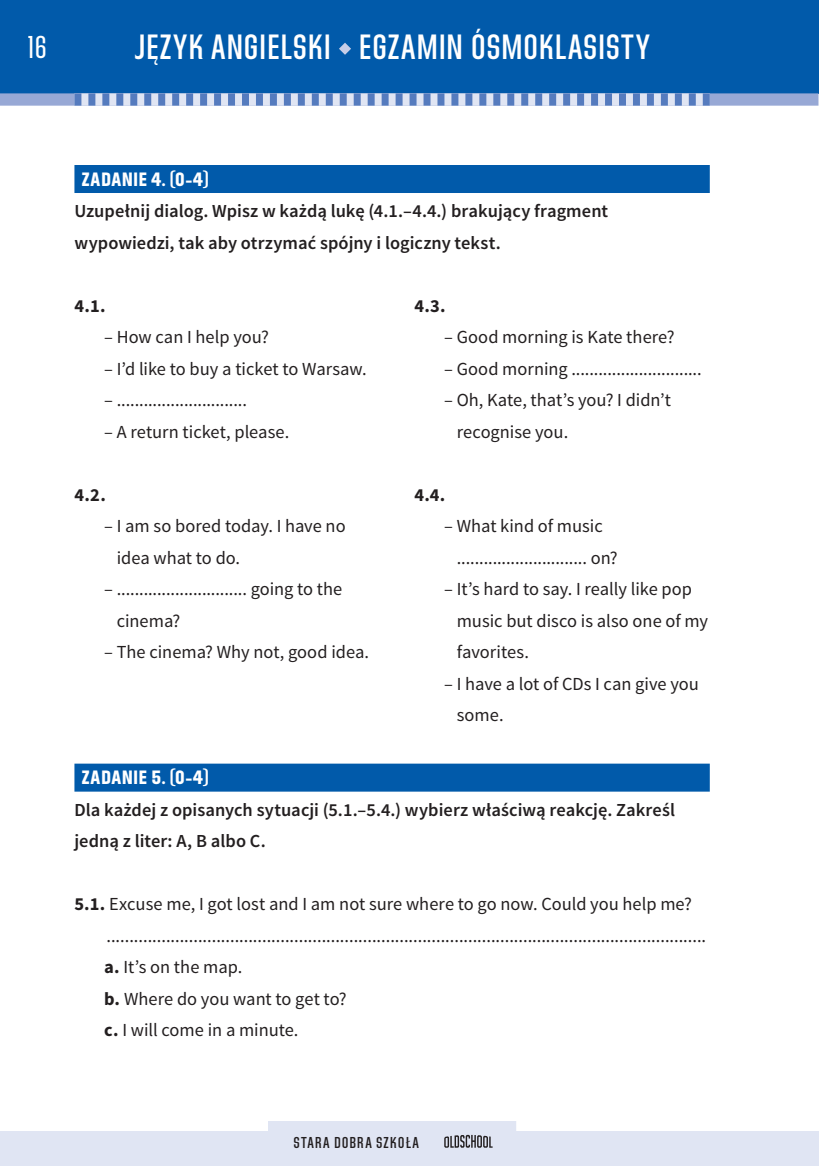
<style>
.page{position:relative;width:819px;height:1166px;background:#fff}
.page>*{position:absolute;margin:0;border:0;box-sizing:border-box;transform-origin:0 0}
.t1{font:500 35px "Directors Gothic 250";letter-spacing:.015em;color:#fff}
.t2{font:31.5px "Directors Gothic 250";color:#fff}
.zadanie_numer{font:700 19.25px "Directors Gothic 250";letter-spacing:.03em;color:#fff}
.zadanie_tekst{font:18.38px/31.5px "Source Sans Pro";color:#231f20}
.zadanie_tresc{font:600 18.38px/31.5px "Source Sans Pro";color:#231f20}
.zadanie_tekst_z_punk{font:18.38px "Source Sans Pro";color:#231f20}
.tekst_bez_wciecia_pu{font:18.38px "Source Sans Pro";color:#231f20}
.tekst_bez_wciecia_pu-2{font:700 18.38px "Source Sans Pro";color:#231f20}
.zadanie_tekst_z_punk-2{font:700 18.38px "Source Sans Pro";color:#231f20}
.t3{font:500 15.75px "Directors Gothic 250";letter-spacing:.065em;color:#231f20}
.s1{font-weight:700}
</style>
<div class="page">
<div style="left:0;top:0;width:818px;height:94px;background:#015aaa"></div>
<svg style="left:339px;top:43px;width:12px;height:12px"></svg>
<div style="left:0;top:93px;width:818px;height:13px;background:#97a8d5"></div>
<div style="left:0;top:1131px;width:819px;height:35px;background:#e0e5f3"></div>
<svg style="left:74px;top:93px;width:635px;height:13px;background:#9aafd8"></svg>
<div style="left:268px;top:1121px;width:248px;height:12px;background:#e0e5f3"></div>
<svg style="left:444px;top:1135px;width:48px;height:12px"></svg>
<svg style="left:818px;top:93px;width:1px;height:13px"></svg>
<div style="left:74px;top:165px;width:635px;height:28px;background:#015aaa"></div>
<div style="left:74px;top:763px;width:635px;height:28px;background:#015aaa"></div>
<h2 class="t2" style="left:27px;top:30px;width:21px">16</h2>
<h1 class="t1" style="left:135px;top:28px;width:516px">JĘZYK ANGIELSKI EGZAMIN ÓSMOKLASISTY</h1>
<p class="zadanie_numer" style="left:82px;top:169px;width:128px">ZADANIE 4. (0-4)</p>
<p class="zadanie_tresc" style="left:74px;top:196px;width:535px">Uzupełnij dialog. Wpisz w każdą lukę (4.1.–4.4.) brakujący fragment wypowiedzi, tak aby otrzymać spójny i logiczny tekst.</p>
<p class="tekst_bez_wciecia_pu-2" style="left:74px;top:294px;width:33px">4.1.</p>
<p class="zadanie_tekst" style="left:104px;top:321px;width:166px">– How can I help you?</p>
<p class="zadanie_tekst" style="left:104px;top:353px;width:264px">– I’d like to buy a ticket to Warsaw.</p>
<p class="zadanie_tekst" style="left:104px;top:384px;width:144px">– .............................</p>
<p class="zadanie_tekst" style="left:104px;top:416px;width:186px">– A return ticket, please.</p>
<p class="tekst_bez_wciecia_pu-2" style="left:74px;top:483px;width:33px">4.2.</p>
<p class="zadanie_tekst" style="left:117px;top:510px;width:230px;text-indent:-13px">– I am so bored today. I have no idea what to do.</p>
<p class="zadanie_tekst" style="left:117px;top:573px;width:227px;text-indent:-13px">– ............................. going to the cinema?</p>
<p class="zadanie_tekst" style="left:104px;top:636px;width:266px">– The cinema? Why not, good idea.</p>
<p class="zadanie_tekst_z_punk-2" style="left:414px;top:294px;width:33px">4.3.</p>
<p class="zadanie_tekst" style="left:444px;top:321px;width:232px">– Good morning is Kate there?</p>
<p class="zadanie_tekst" style="left:444px;top:353px;width:259px">– Good morning .............................</p>
<p class="zadanie_tekst" style="left:457px;top:384px;width:216px;text-indent:-13px">– Oh, Kate, that’s you? I didn’t recognise you.</p>
<p class="zadanie_tekst_z_punk-2" style="left:414px;top:483px;width:32px">4.4.</p>
<p class="zadanie_tekst" style="left:457px;top:510px;width:162px;text-indent:-13px">– What kind of music ............................. on?</p>
<p class="zadanie_tekst" style="left:457px;top:573px;width:253px;text-indent:-13px">– It’s hard to say. I really like pop music but disco is also one of my favorites.</p>
<p class="zadanie_tekst" style="left:457px;top:668px;width:244px;text-indent:-13px">– I have a lot of CDs I can give you some.</p>
<p class="zadanie_numer" style="left:82px;top:767px;width:128px">ZADANIE 5. (0-4)</p>
<p class="zadanie_tresc" style="left:74px;top:794px;width:602px">Dla każdej z opisanych sytuacji (5.1.–5.4.) wybierz właściwą reakcję. Zakreśl jedną z liter: A, B albo C.</p>
<p class="tekst_bez_wciecia_pu" style="left:74px;top:893px;width:619px"><span class="s1">5.1.</span> Excuse me, I got lost and I am not sure where to go now. Could you help me?</p>
<p class="zadanie_tekst_z_punk" style="left:106px;top:924px;width:601px">...................................................................................................................................</p>
<p class="zadanie_tekst_z_punk" style="left:104px;top:956px;width:139px"><span class="s1">a.</span> It’s on the map.</p>
<p class="zadanie_tekst_z_punk" style="left:104px;top:987px;width:244px"><span class="s1">b.</span> Where do you want to get to?</p>
<p class="zadanie_tekst_z_punk" style="left:104px;top:1019px;width:196px"><span class="s1">c.</span> I will come in a minute.</p>
<p class="t3" style="left:293px;top:1134px;width:127px">STARA DOBRA SZKOŁA</p>
</div>
